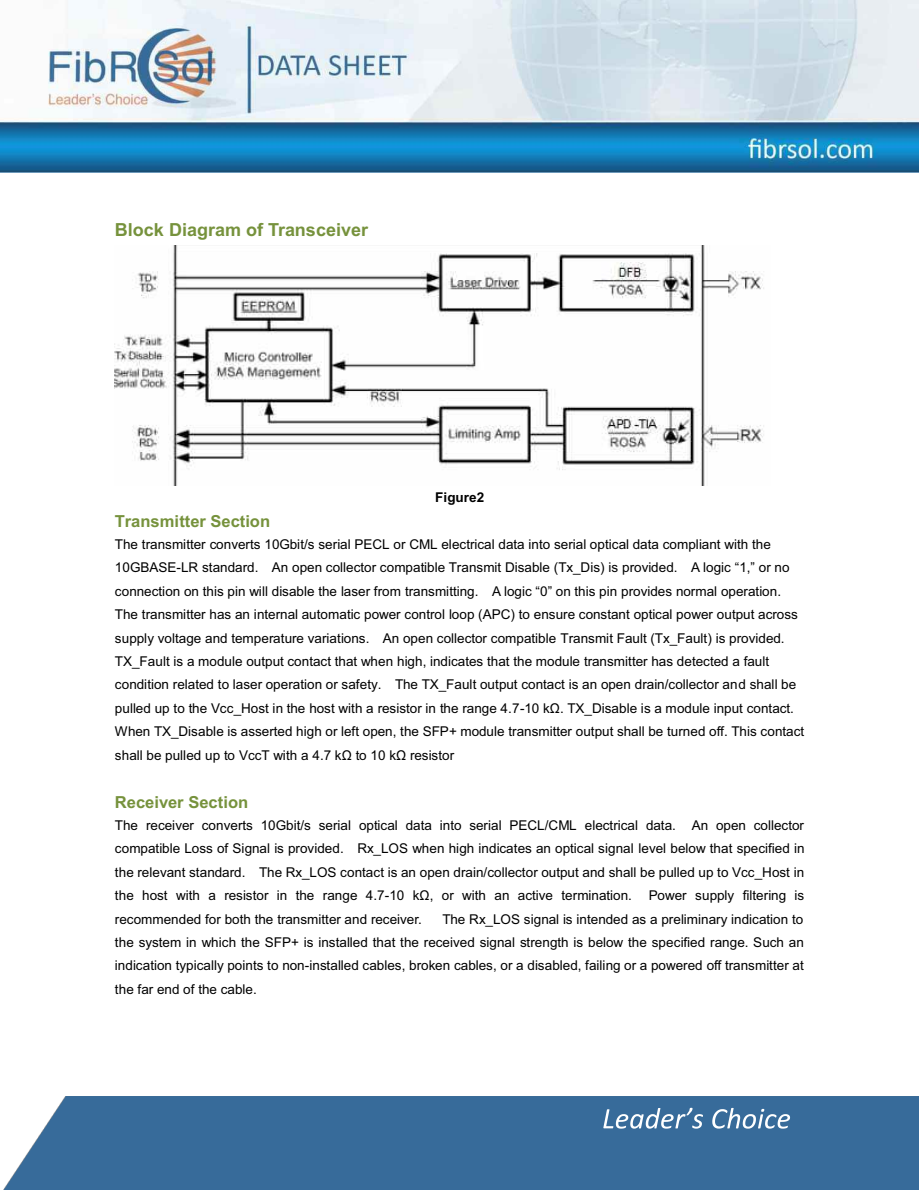
<style>
.page{position:relative;width:919px;height:1190px;background:#fff}
.page>*{position:absolute;margin:0;border:0;box-sizing:border-box;transform-origin:0 0}
.t1{font:700 18px "Arial";color:#76923c}
.t2{font:700 16.5px "Arial";color:#76923c}
.t3{font:13.5px/23.4px "Arial";color:#000;text-align:justify}
.t4{font:700 13.5px "Arial";color:#000}
</style>
<div class="page">
<img style="left:0;top:0;width:918px;height:172px">
<div style="left:3px;top:1096px;width:915px;height:94px;background:#376b9a"></div>
<svg style="left:603px;top:1108px;width:186px;height:20px"></svg>
<img style="left:115px;top:245px;width:649px;height:241px">
<h1 class="t1" style="left:115px;top:222px;width:254px">Block Diagram of Transceiver</h1>
<p class="t4" style="left:435px;top:492px;width:50px">Figure2</p>
<p class="t2" style="left:115px;top:515px;width:157px">Transmitter Section</p>
<p class="t3" style="left:115px;top:534px;width:690px;text-align:left">The transmitter converts 10Gbit/s serial PECL or CML electrical data into serial optical data compliant with the 10GBASE-LR standard. An open collector compatible Transmit Disable (Tx_Dis) is provided. A logic “1,” or no connection on this pin will disable the laser from transmitting. A logic “0” on this pin provides normal operation.<br>The transmitter has an internal automatic power control loop (APC) to ensure constant optical power output across supply voltage and temperature variations. An open collector compatible Transmit Fault (Tx_Fault) is provided.<br>TX_Fault is a module output contact that when high, indicates that the module transmitter has detected a fault condition related to laser operation or safety. The TX_Fault output contact is an open drain/collector and shall be pulled up to the Vcc_Host in the host with a resistor in the range 4.7-10 kΩ. TX_Disable is a module input contact.<br>When TX_Disable is asserted high or left open, the SFP+ module transmitter output shall be turned off. This contact shall be pulled up to VccT with a 4.7 kΩ to 10 kΩ resistor</p>
<p class="t2" style="left:115px;top:796px;width:135px">Receiver Section</p>
<p class="t3" style="left:115px;top:815px;width:691px">The receiver converts 10Gbit/s serial optical data into serial PECL/CML electrical data. An open collector compatible Loss of Signal is provided. Rx_LOS when high indicates an optical signal level below that specified in the relevant standard. The Rx_LOS contact is an open drain/collector output and shall be pulled up to Vcc_Host in the host with a resistor in the range 4.7-10 kΩ, or with an active termination. Power supply filtering is recommended for both the transmitter and receiver.</p>
<p class="t3" style="left:115px;top:908px;width:690px;text-indent:327px">The Rx_LOS signal is intended as a preliminary indication to the system in which the SFP+ is installed that the received signal strength is below the specified range. Such an indication typically points to non-installed cables, broken cables, or a disabled, failing or a powered off transmitter at the far end of the cable.</p>
</div>
